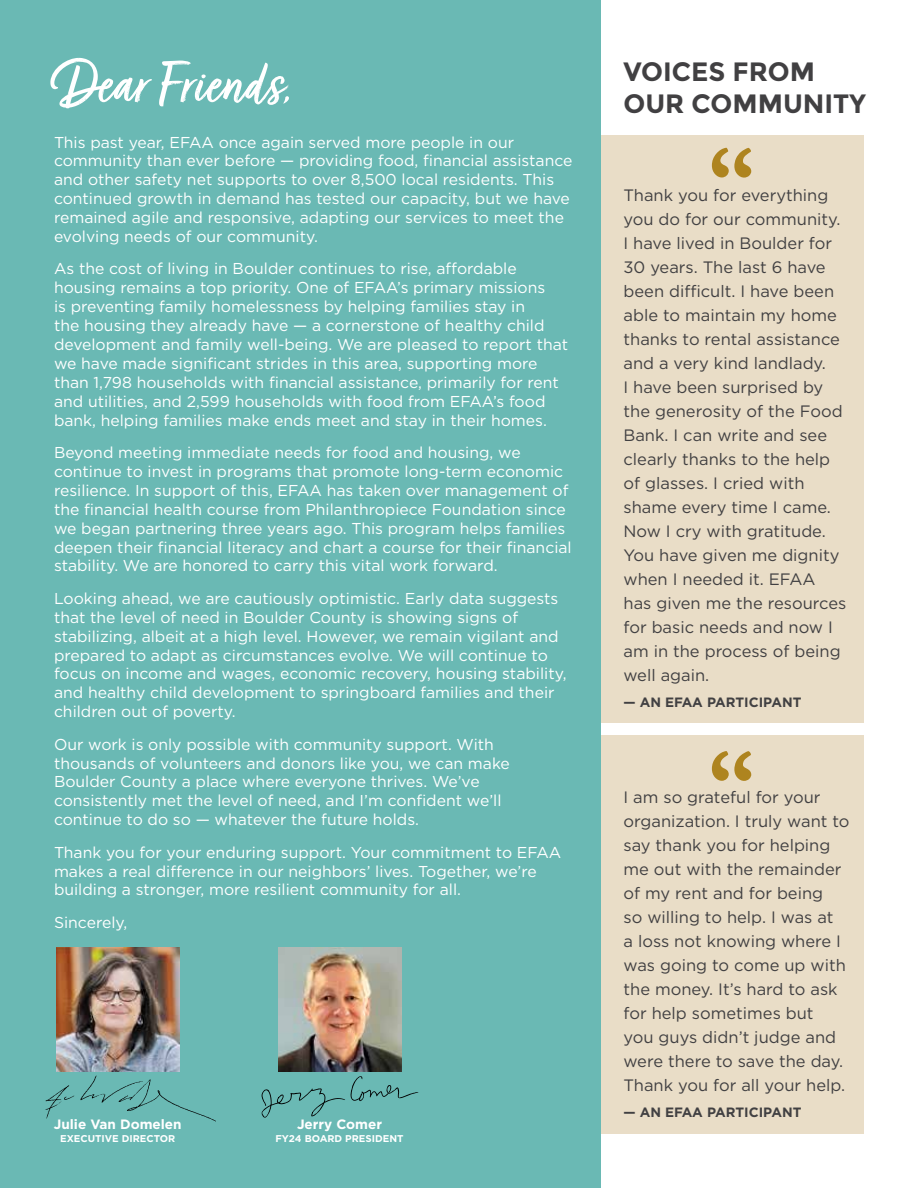
<style>
.page{position:relative;width:918px;height:1188px;background:#fff}
.page>*{position:absolute;margin:0;border:0;box-sizing:border-box;transform-origin:0 0}
.t1{font:67.5px "Turbinado Pro";color:#fff}
.t2{font:700 26.55px/31.8px "Montserrat";color:#414042}
.t3{font:16.5px/24px "Gotham";color:#414042}
.t4{font:15.75px/18.9px "Gotham";color:#fff}
.t5{font:700 13.5px "Gotham";color:#414042}
.t6{font:700 13.5px "Gotham";color:#fff}
.t7{font:700 9.9px "Gotham";color:#fff}
</style>
<div class="page">
<div style="left:586px;top:136px;width:278px;height:587px;background:#e9ddc7"></div>
<div style="left:586px;top:736px;width:278px;height:398px;background:#e9ddc7"></div>
<div style="left:0;top:0;width:600px;height:1188px;background:#6ab9b4"></div>
<img style="left:56px;top:948px;width:124px;height:123px">
<img style="left:278px;top:948px;width:124px;height:123px">
<img style="left:45px;top:1071px;width:171px;height:51px">
<svg style="left:712px;top:148px;width:39px;height:30px"></svg>
<svg style="left:712px;top:751px;width:39px;height:30px"></svg>
<svg style="left:262px;top:1088px;width:83px;height:30px"></svg>
<svg style="left:351px;top:1076px;width:67px;height:25px"></svg>
<h1 class="t1" style="left:54px;top:47px;width:242px">Dear Friends,</h1>
<h2 class="t2" style="left:624px;top:56px;width:244px">VOICES FROM<br>OUR COMMUNITY</h2>
<p class="t4" style="left:54px;top:132px;width:520px">This past year, EFAA once again served more people in our community than ever before — providing food, financial assistance and other safety net supports to over 8,500 local residents. This continued growth in demand has tested our capacity, but we have remained agile and responsive, adapting our services to meet the evolving needs of our community.</p>
<p class="t4" style="left:54px;top:259px;width:516px">As the cost of living in Boulder continues to rise, affordable housing remains a top priority. One of EFAA’s primary missions<br>is preventing family homelessness by helping families stay in<br>the housing they already have — a cornerstone of healthy child development and family well-being. We are pleased to report that we have made significant strides in this area, supporting more than 1,798 households with financial assistance, primarily for rent and utilities, and 2,599 households with food from EFAA’s food bank, helping families make ends meet and stay in their homes.</p>
<p class="t4" style="left:54px;top:443px;width:519px">Beyond meeting immediate needs for food and housing, we continue to invest in programs that promote long-term economic resilience. In support of this, EFAA has taken over management of the financial health course from Philanthropiece Foundation since we began partnering three years ago. This program helps families deepen their financial literacy and chart a course for their financial stability. We are honored to carry this vital work forward.</p>
<p class="t4" style="left:54px;top:589px;width:514px">Looking ahead, we are cautiously optimistic. Early data suggests that the level of need in Boulder County is showing signs of stabilizing, albeit at a high level. However, we remain vigilant and prepared to adapt as circumstances evolve. We will continue to focus on income and wages, economic recovery, housing stability, and healthy child development to springboard families and their children out of poverty.</p>
<p class="t4" style="left:54px;top:734px;width:457px">Our work is only possible with community support. With thousands of volunteers and donors like you, we can make Boulder County a place where everyone thrives. We’ve consistently met the level of need, and I’m confident we’ll continue to do so — whatever the future holds.</p>
<p class="t4" style="left:54px;top:842px;width:509px">Thank you for your enduring support. Your commitment to EFAA makes a real difference in our neighbors’ lives. Together, we’re building a stronger, more resilient community for all.</p>
<p class="t4" style="left:54px;top:913px;width:75px">Sincerely,</p>
<p class="t6" style="left:54px;top:1115px;width:129px">Julie Van Domelen</p>
<p class="t7" style="left:60px;top:1132px;width:117px">EXECUTIVE DIRECTOR</p>
<p class="t6" style="left:297px;top:1115px;width:87px">Jerry Comer</p>
<p class="t7" style="left:275px;top:1132px;width:130px">FY24 BOARD PRESIDENT</p>
<p class="t3" style="left:624px;top:183px;width:224px">Thank you for everything you do for our community.<br>I have lived in Boulder for<br>30 years. The last 6 have been difficult. I have been able to maintain my home thanks to rental assistance and a very kind landlady.<br>I have been surprised by the generosity of the Food<br>Bank. I can write and see clearly thanks to the help of glasses. I cried with shame every time I came.<br>Now I cry with gratitude.<br>You have given me dignity when I needed it. EFAA has given me the resources for basic needs and now I am in the process of being well again.</p>
<p class="t5" style="left:624px;top:693px;width:179px">— AN EFAA PARTICIPANT</p>
<p class="t3" style="left:624px;top:785px;width:228px">I am so grateful for your organization. I truly want to say thank you for helping me out with the remainder of my rent and for being<br>so willing to help. I was at<br>a loss not knowing where I was going to come up with the money. It’s hard to ask for help sometimes but<br>you guys didn’t judge and were there to save the day.<br>Thank you for all your help.</p>
<p class="t5" style="left:624px;top:1103px;width:179px">— AN EFAA PARTICIPANT</p>
</div>
